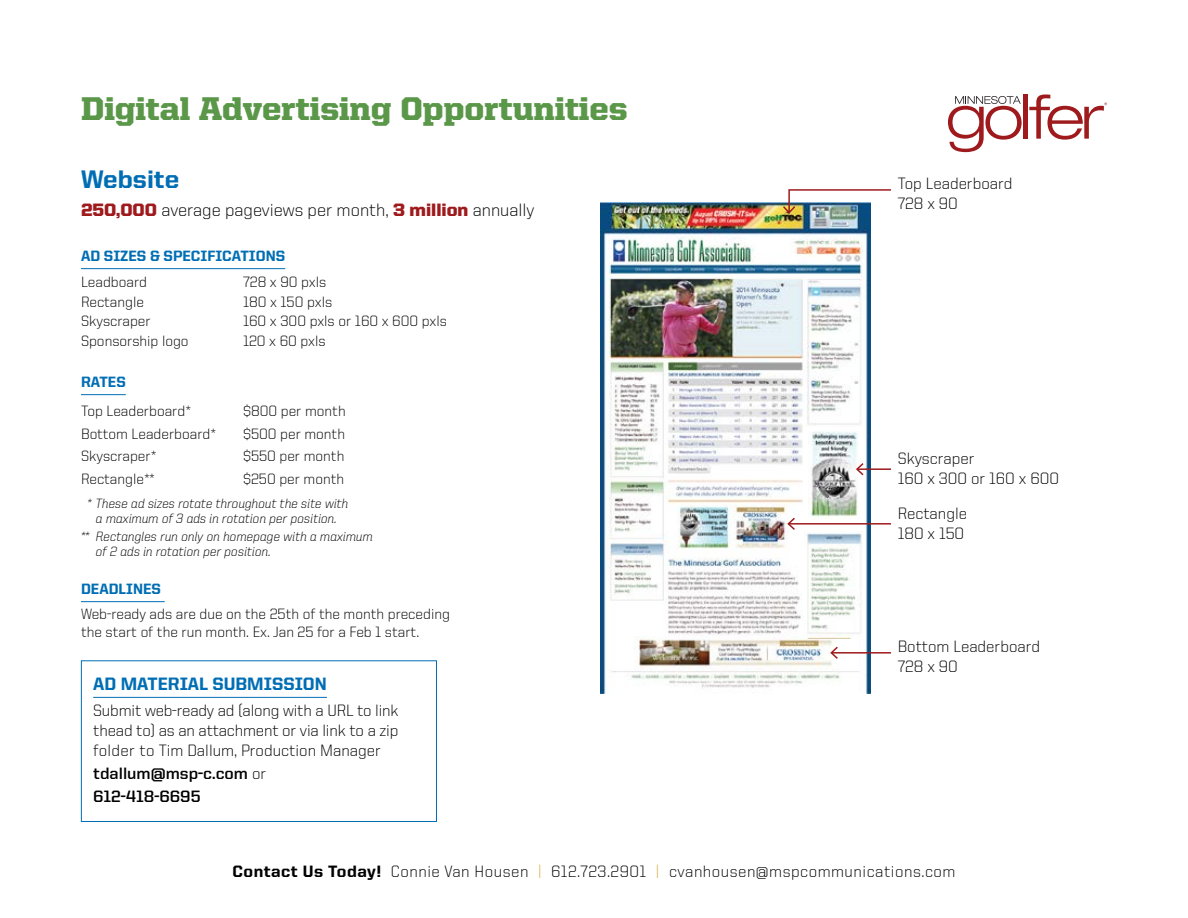
<style>
.page{position:relative;width:1188px;height:918px;background:#fff}
.page>*{position:absolute;margin:0;border:0;box-sizing:border-box;transform-origin:0 0}
.t1{font:900 33px "United Serif Reg";color:#5a9749}
.t2{font:800 25.5px "United Sans Reg";color:#006eb4}
.t3{font:300 18px "United Sans Reg";color:#000}
.t4{font:800 18px "United Sans Reg";color:#006eb4}
.t5{font:300 16.5px/19.8px "United Sans Reg";color:#000}
.t6{font:300 16.5px "United Sans Reg";letter-spacing:.03em;color:#000}
.t7{font:700 16.5px/23.1px "United Sans Reg";color:#000}
.t8{font:300 15px/18px "United Sans Reg";color:#000}
.t9{font:800 15px "United Sans Reg";color:#006eb4}
.t10{font:300 13.5px/15px "United Italic Reg";color:#000;text-align:center}
.s1{font-weight:900;color:#9e1a1d}
.s2{font-weight:300}
.s3{font-weight:800}
.s4{color:#dbb347}
</style>
<div class="page">
<img style="left:601px;top:203px;width:270px;height:434px">
<div style="left:804px;top:427px;width:60px;height:189px;background:#fff"></div>
<hr style="left:81px;top:394px;width:45px;height:1px;background:#006eb4">
<div style="left:1023px;top:94px;width:5px;height:45px;background:#9e1a1d"></div>
<svg style="left:1029px;top:95px;width:78px;height:45px"></svg>
<svg style="left:948px;top:96px;width:74px;height:56px"></svg>
<hr style="left:81px;top:268px;width:204px;height:1px;background:#006eb4">
<hr style="left:81px;top:601px;width:84px;height:1px;background:#006eb4">
<svg style="left:781px;top:189px;width:110px;height:26px"></svg>
<img style="left:809px;top:432px;width:49px;height:85px">
<img style="left:601px;top:637px;width:270px;height:56px">
<img style="left:804px;top:532px;width:61px;height:106px">
<hr style="left:857px;top:468px;width:34px;height:2px;background:#9e1a1d">
<svg style="left:855px;top:461px;width:10px;height:16px"></svg>
<hr style="left:788px;top:523px;width:103px;height:2px;background:#9e1a1d">
<svg style="left:786px;top:516px;width:11px;height:16px"></svg>
<hr style="left:831px;top:652px;width:60px;height:2px;background:#9e1a1d">
<svg style="left:829px;top:645px;width:10px;height:16px"></svg>
<div style="left:81px;top:660px;width:356px;height:162px;border:1px solid #006eb4"></div>
<hr style="left:93px;top:697px;width:234px;height:1px;background:#006eb4">
<h1 class="t1" style="left:81px;top:90px;width:548px">Digital Advertising Opportunities</h1>
<h2 class="t2" style="left:81px;top:165px;width:100px">Website</h2>
<p class="t3" style="left:81px;top:201px;width:455px"><span class="s1">250,000</span> average pageviews per month, <span class="s1">3 million</span> annually</p>
<p class="t9" style="left:81px;top:248px;width:206px">AD SIZES &amp; SPECIFICATIONS</p>
<p class="t8" style="left:81px;top:273px;width:67px">Leadboard</p>
<p class="t8" style="left:243px;top:273px;width:85px">728 x 90 pxls</p>
<p class="t8" style="left:81px;top:293px;width:64px">Rectangle</p>
<p class="t8" style="left:243px;top:293px;width:91px">180 x 150 pxls</p>
<p class="t8" style="left:81px;top:312px;width:71px">Skyscraper</p>
<p class="t8" style="left:243px;top:312px;width:206px">160 x 300 pxls or 160 x 600 pxls</p>
<p class="t8" style="left:81px;top:332px;width:109px">Sponsorship logo</p>
<p class="t8" style="left:243px;top:332px;width:84px">120 x 60 pxls</p>
<p class="t9" style="left:81px;top:374px;width:46px">RATES</p>
<p class="t8" style="left:81px;top:402px;width:111px">Top Leaderboard*</p>
<p class="t8" style="left:243px;top:402px;width:104px">$800 per month</p>
<p class="t8" style="left:81px;top:425px;width:137px">Bottom Leaderboard*</p>
<p class="t8" style="left:243px;top:425px;width:104px">$500 per month</p>
<p class="t8" style="left:81px;top:447px;width:77px">Skyscraper*</p>
<p class="t8" style="left:243px;top:447px;width:103px">$550 per month</p>
<p class="t8" style="left:81px;top:470px;width:75px">Rectangle**</p>
<p class="t8" style="left:243px;top:470px;width:103px">$250 per month</p>
<p class="t10" style="left:87px;top:495px;width:263px">* These ad sizes rotate throughout the site with a maximum of 3 ads in rotation per position.</p>
<p class="t10" style="left:96px;top:529px;width:279px;text-align:left;text-indent:-15px">** Rectangles run only on homepage with a maximum of 2 ads in rotation per position.</p>
<p class="t9" style="left:81px;top:581px;width:82px">DEADLINES</p>
<p class="t8" style="left:81px;top:605px;width:370px">Web-ready ads are due on the 25th of the month preceding the start of the run month. Ex. Jan 25 for a Feb 1 start.</p>
<p class="t4" style="left:93px;top:674px;width:235px">AD MATERIAL SUBMISSION</p>
<p class="t5" style="left:93px;top:701px;width:307px;text-align:justify">Submit web-ready ad (along with a URL to link thead to) as an attachment or via link to a zip folder to Tim Dallum, Production Manager</p>
<p class="t7" style="left:93px;top:762px;width:175px">tdallum@msp-c.com <span class="s2">or<br></span>612-418-6695</p>
<p class="t5" style="left:898px;top:174px;width:116px">Top Leaderboard<br>728 x 90</p>
<p class="t5" style="left:898px;top:449px;width:163px">Skyscraper<br>160 x 300 or 160 x 600</p>
<p class="t5" style="left:898px;top:503px;width:71px">Rectangle<br>180 x 150</p>
<p class="t5" style="left:898px;top:636px;width:144px">Bottom Leaderboard<br>728 x 90</p>
<p class="t6" style="left:233px;top:862px;width:724px"><span class="s3">Contact Us Today!</span> Connie Van Housen <span class="s4">|</span> 612.723.2901 <span class="s4">|</span> cvanhousen@mspcommunications.com</p>
</div>
